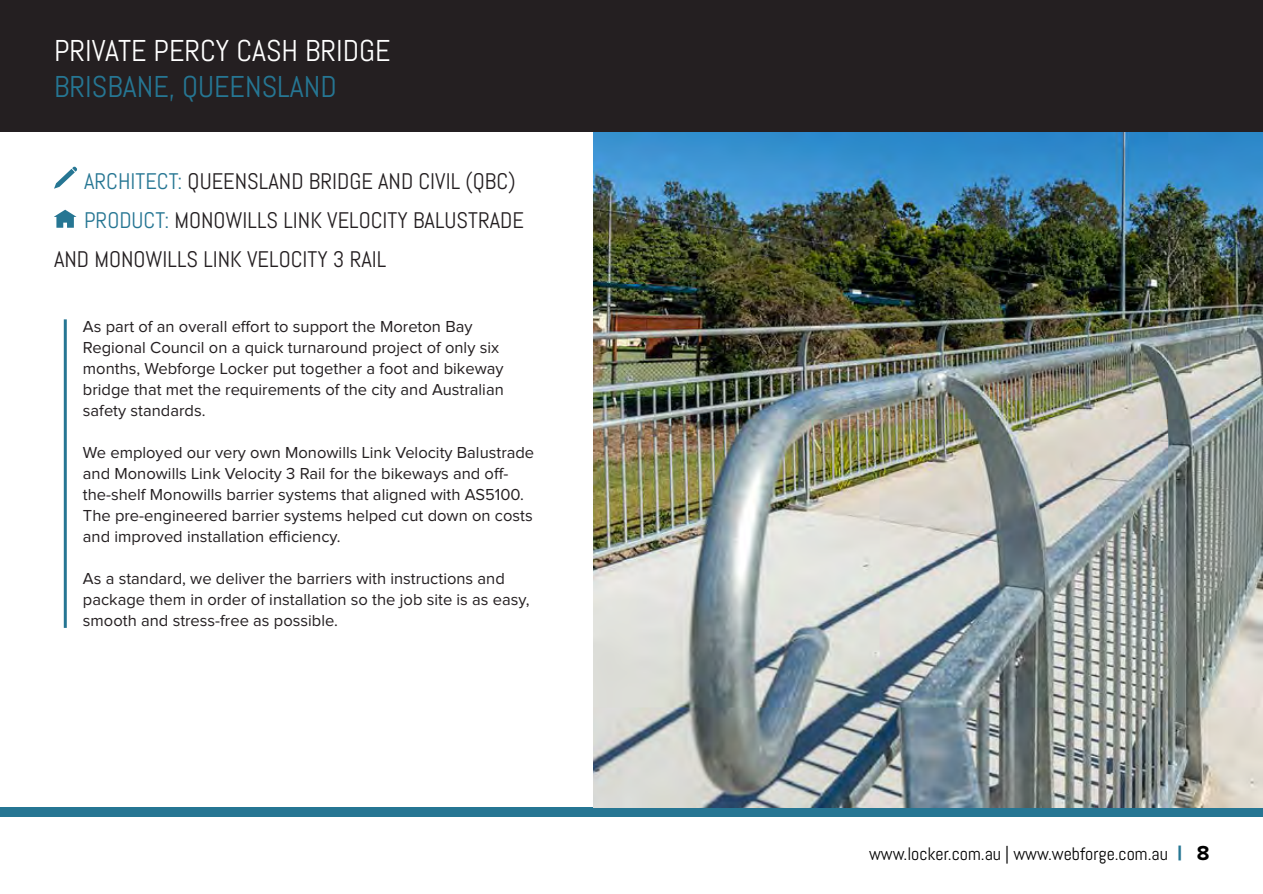
<style>
.page{position:relative;width:1263px;height:894px;background:#fff}
.page>*{position:absolute;margin:0;border:0;box-sizing:border-box;transform-origin:0 0}
.t1{font:30px "Abel";color:#fff}
.t2{font:30px "Abel";color:#267693}
.t3{font:22.5px "Abel";color:#241f21}
.t4{font:18px "Abel";color:#000}
.t5{font:16.5px/21px "Proxima Nova";color:#241f21}
.s1{color:#267693}
.s2{font-family:"Proxima Nova";font-weight:900;font-size:21px;color:#267693}
.s3{font-family:"Proxima Nova";font-weight:700;font-size:21px}
</style>
<div class="page">
<div style="left:0;top:807px;width:1263px;height:9px;background:#267693"></div>
<img style="left:593px;top:131px;width:670px;height:676px">
<div style="left:0;top:0;width:1263px;height:131px;background:#241f21"></div>
<svg style="left:54px;top:166px;width:23px;height:23px"></svg>
<svg style="left:54px;top:210px;width:22px;height:18px"></svg>
<hr style="left:64px;top:319px;width:3px;height:308px;background:#267693">
<h1 class="t1" style="left:54px;top:32px;width:338px">PRIVATE PERCY CASH BRIDGE</h1>
<h1 class="t2" style="left:54px;top:68px;width:284px">BRISBANE, QUEENSLAND</h1>
<h2 class="t3" style="left:84px;top:167px;width:433px"><span class="s1">ARCHITECT:</span> QUEENSLAND BRIDGE AND CIVIL (QBC)</h2>
<h2 class="t3" style="left:84px;top:206px;width:441px"><span class="s1">PRODUCT:</span> MONOWILLS LINK VELOCITY BALUSTRADE</h2>
<h2 class="t3" style="left:54px;top:245px;width:334px">AND MONOWILLS LINK VELOCITY 3 RAIL</h2>
<p class="t5" style="left:83px;top:317px;width:422px">As part of an overall effort to support the Moreton Bay Regional Council on a quick turnaround project of only six months, Webforge Locker put together a foot and bikeway bridge that met the requirements of the city and Australian safety standards.</p>
<p class="t5" style="left:83px;top:443px;width:453px">We employed our very own Monowills Link Velocity Balustrade and Monowills Link Velocity 3 Rail for the bikeways and off&shy;the-shelf Monowills barrier systems that aligned with AS5100.<br>The pre-engineered barrier systems helped cut down on costs and improved installation efficiency.</p>
<p class="t5" style="left:83px;top:569px;width:448px">As a standard, we deliver the barriers with instructions and package them in order of installation so the job site is as easy, smooth and stress-free as possible.</p>
<p class="t4" style="left:869px;top:842px;width:342px">www.locker.com.au | www.webforge.com.au <span class="s2">|</span> <span class="s3">8</span></p>
</div>
